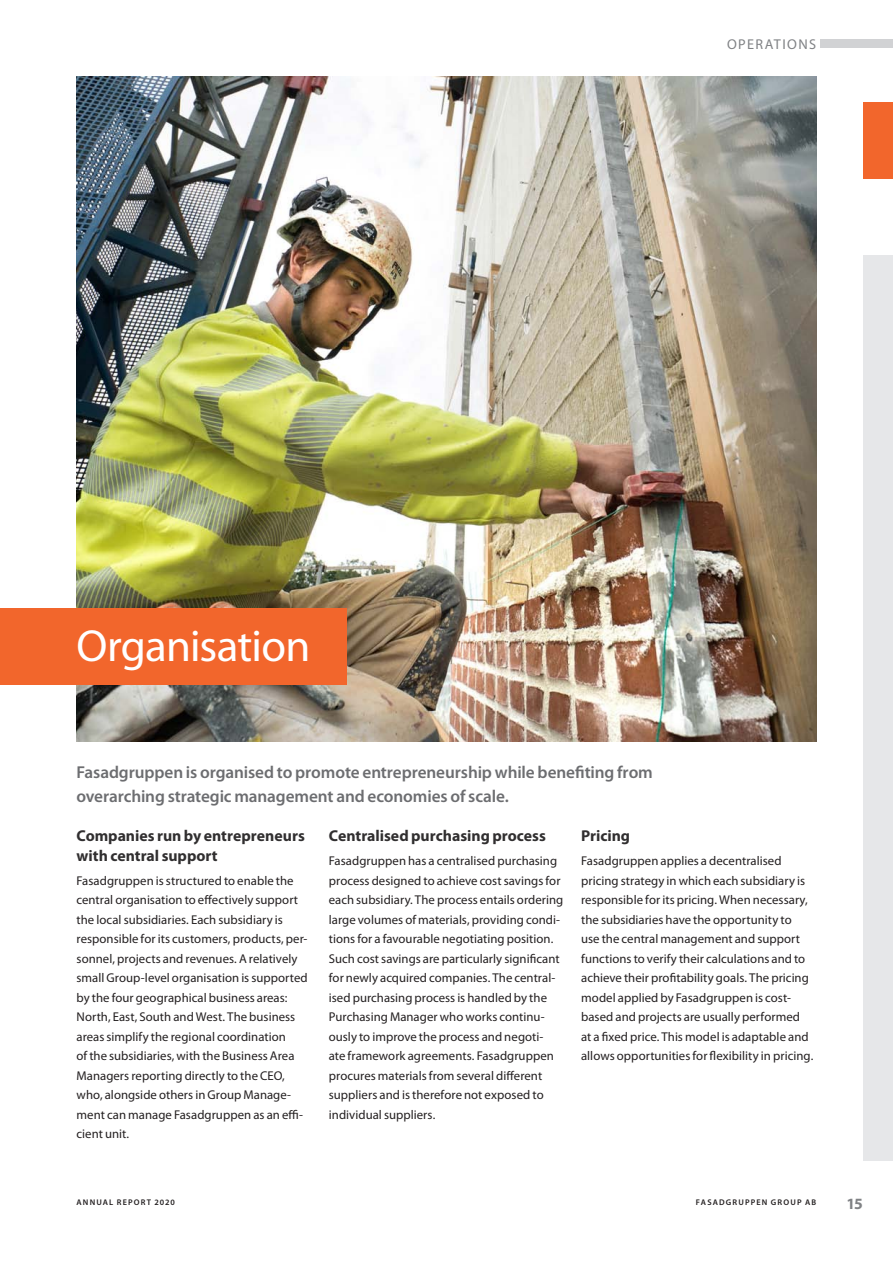
<style>
.page{position:relative;width:893px;height:1263px;background:#fff}
.page>*{position:absolute;margin:0;border:0;box-sizing:border-box;transform-origin:0 0}
._09_Sidrubrik{font:45px "Myriad Pro";letter-spacing:-.02em;color:#fff}
._03_Ingress{font:600 17.25px/24px "Myriad Pro";letter-spacing:-.005em;color:#6c6d70}
._02_Mellanrubrik_1{font:700 15.75px/19.5px "Myriad Pro";color:#312f30}
.t1{font:700 15.75px "Myriad Pro";color:#808285}
.överrubrik{font:14.25px "Myriad Pro";letter-spacing:.1em;color:#808285}
._01_bröd1_utan_indra{font:12.75px/19.5px "Myriad Pro";color:#231f20}
.t2{font:600 8.25px "Myriad Pro";letter-spacing:.14em;color:#231f20}
</style>
<div class="page">
<div style="left:821px;top:39px;width:72px;height:9px;background:#d1d2d4"></div>
<div style="left:863px;top:255px;width:30px;height:906px;background:#e6e7e9"></div>
<img style="left:77px;top:77px;width:739px;height:664px">
<div style="left:0;top:608px;width:347px;height:77px;background:#f2662c"></div>
<div style="left:863px;top:102px;width:30px;height:77px;background:#f2662c"></div>
<p class="överrubrik" style="left:727px;top:35px;width:91px">OPERATIONS</p>
<p class="_09_Sidrubrik" style="left:77px;top:618px;width:235px">Organisation</p>
<p class="_03_Ingress" style="left:77px;top:760px;width:578px">Fasadgruppen is organised to promote entrepreneurship while benefiting from overarching strategic management and economies of scale.</p>
<p class="_02_Mellanrubrik_1" style="left:77px;top:825px;width:230px">Companies run by entrepreneurs with central support</p>
<p class="_01_bröd1_utan_indra" style="left:77px;top:870px;width:233px">Fasadgruppen is structured to enable the central organisation to effectively support the local subsidiaries. Each subsidiary is responsible for its customers, products, per&shy;sonnel, projects and revenues. A relatively small Group-level organisation is supported by the four geographical business areas:<br>North, East, South and West. The business areas simplify the regional coordination<br>of the subsidiaries, with the Business Area Managers reporting directly to the CEO, who, alongside others in Group Manage&shy;ment can manage Fasadgruppen as an effi&shy;cient unit.</p>
<p class="_02_Mellanrubrik_1" style="left:329px;top:825px;width:218px">Centralised purchasing process</p>
<p class="_01_bröd1_utan_indra" style="left:329px;top:851px;width:236px">Fasadgruppen has a centralised purchasing process designed to achieve cost savings for each subsidiary. The process entails ordering large volumes of materials, providing condi&shy;tions for a favourable negotiating position.<br>Such cost savings are particularly significant for newly acquired companies. The central&shy;ised purchasing process is handled by the Purchasing Manager who works continu&shy;ously to improve the process and negoti-<br>ate framework agreements. Fasadgruppen procures materials from several different suppliers and is therefore not exposed to individual suppliers.</p>
<p class="_02_Mellanrubrik_1" style="left:581px;top:825px;width:51px">Pricing</p>
<p class="_01_bröd1_utan_indra" style="left:581px;top:851px;width:234px">Fasadgruppen applies a decentralised pricing strategy in which each subsidiary is responsible for its pricing. When necessary, the subsidiaries have the opportunity to use the central management and support functions to verify their calculations and to achieve their profitability goals. The pricing model applied by Fasadgruppen is cost&shy;based and projects are usually performed at a fixed price. This model is adaptable and allows opportunities for flexibility in pricing.</p>
<p class="t2" style="left:77px;top:1197px;width:100px">ANNUAL REPORT 2020</p>
<p class="t2" style="left:696px;top:1197px;width:122px">FASADGRUPPEN GROUP AB</p>
<p class="t1" style="left:846px;top:1193px;width:18px">15</p>
</div>
